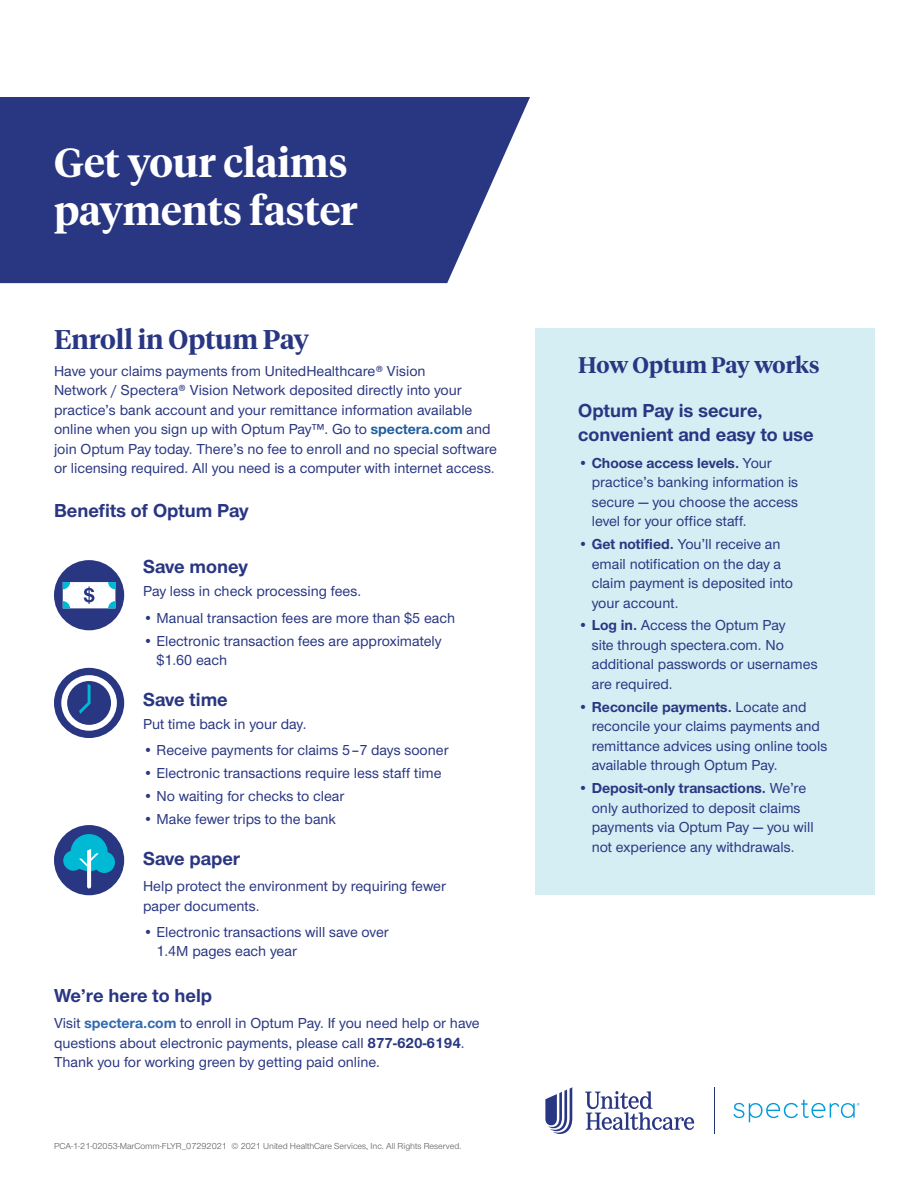
<style>
.page{position:relative;width:918px;height:1188px;background:#fff}
.page>*{position:absolute;margin:0;border:0;box-sizing:border-box;transform-origin:0 0}
.t1{font:600 40.5px/48.6px "UHC Serif Headline";color:#fff}
.t2{font:600 27px "UHC Serif Headline";color:#293682}
.t3{font:600 22.5px "UHC Serif Headline";letter-spacing:-.005em;color:#293682}
.t4{font:700 19.5px/24px "UHC Sans";color:#293682}
.t5{font:500 15px/19.5px "UHC Sans";color:#293682}
.t6{font:9px "UHC Sans";color:#58595b}
.s1{font-weight:700;color:#215e9e}
.s2{font-weight:700;color:#3268ad}
.s3{font-weight:700}
</style>
<div class="page">
<svg style="left:0;top:97px;width:530px;height:186px;background:#39458b"></svg>
<svg style="left:733px;top:1100px;width:127px;height:22px"></svg>
<hr style="left:714px;top:1088px;width:1px;height:46px;background:#253371">
<svg style="left:545px;top:1087px;width:27px;height:47px"></svg>
<svg style="left:585px;top:1091px;width:109px;height:39px"></svg>
<div style="left:535px;top:328px;width:339px;height:567px;background:#d5eef4"></div>
<div style="left:54px;top:560px;width:70px;height:70px;background:#293682;border-radius:50%"></div>
<svg style="left:63px;top:582px;width:52px;height:26px"></svg>
<div style="left:54px;top:668px;width:70px;height:70px;background:#293682;border-radius:50%"></div>
<svg style="left:61px;top:675px;width:56px;height:56px"></svg>
<div style="left:54px;top:825px;width:70px;height:70px;background:#293682;border-radius:50%"></div>
<svg style="left:63px;top:834px;width:52px;height:55px"></svg>
<h1 class="t1" style="left:54px;top:136px;width:305px">Get your claims payments faster</h1>
<h2 class="t2" style="left:54px;top:321px;width:257px">Enroll in Optum Pay</h2>
<p class="t5" style="left:54px;top:360px;width:445px">Have your claims payments from UnitedHealthcare® Vision<br>Network / Spectera® Vision Network deposited directly into your practice’s bank account and your remittance information available online when you sign up with Optum Pay™. Go to <span class="s1">spectera.com</span> and join Optum Pay today. There’s no fee to enroll and no special software or licensing required. All you need is a computer with internet access.</p>
<h3 class="t4" style="left:54px;top:498px;width:196px">Benefits of Optum Pay</h3>
<h3 class="t4" style="left:143px;top:554px;width:106px">Save money</h3>
<p class="t5" style="left:143px;top:581px;width:220px">Pay less in check processing fees.</p>
<p class="t5" style="left:143px;top:607px;width:314px">• Manual transaction fees are more than $5 each</p>
<p class="t5" style="left:157px;top:630px;width:287px;text-indent:-14px">• Electronic transaction fees are approximately $1.60 each</p>
<h3 class="t4" style="left:143px;top:687px;width:86px">Save time</h3>
<p class="t5" style="left:143px;top:714px;width:165px">Put time back in your day.</p>
<p class="t5" style="left:143px;top:740px;width:307px">• Receive payments for claims 5–7 days sooner</p>
<p class="t5" style="left:143px;top:763px;width:300px">• Electronic transactions require less staff time</p>
<p class="t5" style="left:143px;top:786px;width:203px">• No waiting for checks to clear</p>
<p class="t5" style="left:143px;top:809px;width:195px">• Make fewer trips to the bank</p>
<h3 class="t4" style="left:143px;top:846px;width:99px">Save paper</h3>
<p class="t5" style="left:143px;top:876px;width:304px">Help protect the environment by requiring fewer paper documents.</p>
<p class="t5" style="left:157px;top:922px;width:234px;text-indent:-14px">• Electronic transactions will save over<br>1.4M pages each year</p>
<h3 class="t4" style="left:54px;top:983px;width:160px">We’re here to help</h3>
<p class="t5" style="left:54px;top:1013px;width:427px">Visit <span class="s2">spectera.com</span> to enroll in Optum Pay. If you need help or have questions about electronic payments, please call <span class="s3">877-620-6194</span>.<br>Thank you for working green by getting paid online.</p>
<p class="t6" style="left:54px;top:1140px;width:409px">PCA-1-21-02053-MarComm-FLYR_07292021 © 2021 United HealthCare Services, Inc. All Rights Reserved.</p>
<h3 class="t3" style="left:578px;top:350px;width:243px">How Optum Pay works</h3>
<h3 class="t4" style="left:578px;top:398px;width:237px">Optum Pay is secure, convenient and easy to use</h3>
<p class="t5" style="left:592px;top:452px;width:208px;text-indent:-14px"><span class="s3">• Choose access levels.</span> Your practice’s banking information is secure — you choose the access level for your office staff.</p>
<p class="t5" style="left:592px;top:534px;width:203px;text-indent:-14px"><span class="s3">• Get notified.</span> You’ll receive an email notification on the day a claim payment is deposited into your account.</p>
<p class="t5" style="left:592px;top:615px;width:227px;text-indent:-14px"><span class="s3">• Log in.</span> Access the Optum Pay<br>site through spectera.com. No additional passwords or usernames are required.</p>
<p class="t5" style="left:592px;top:696px;width:237px;text-indent:-14px"><span class="s3">• Reconcile payments.</span> Locate and reconcile your claims payments and remittance advices using online tools available through Optum Pay.</p>
<p class="t5" style="left:592px;top:778px;width:224px;text-indent:-14px"><span class="s3">• Deposit-only transactions.</span> We’re only authorized to deposit claims payments via Optum Pay — you will not experience any withdrawals.</p>
</div>
